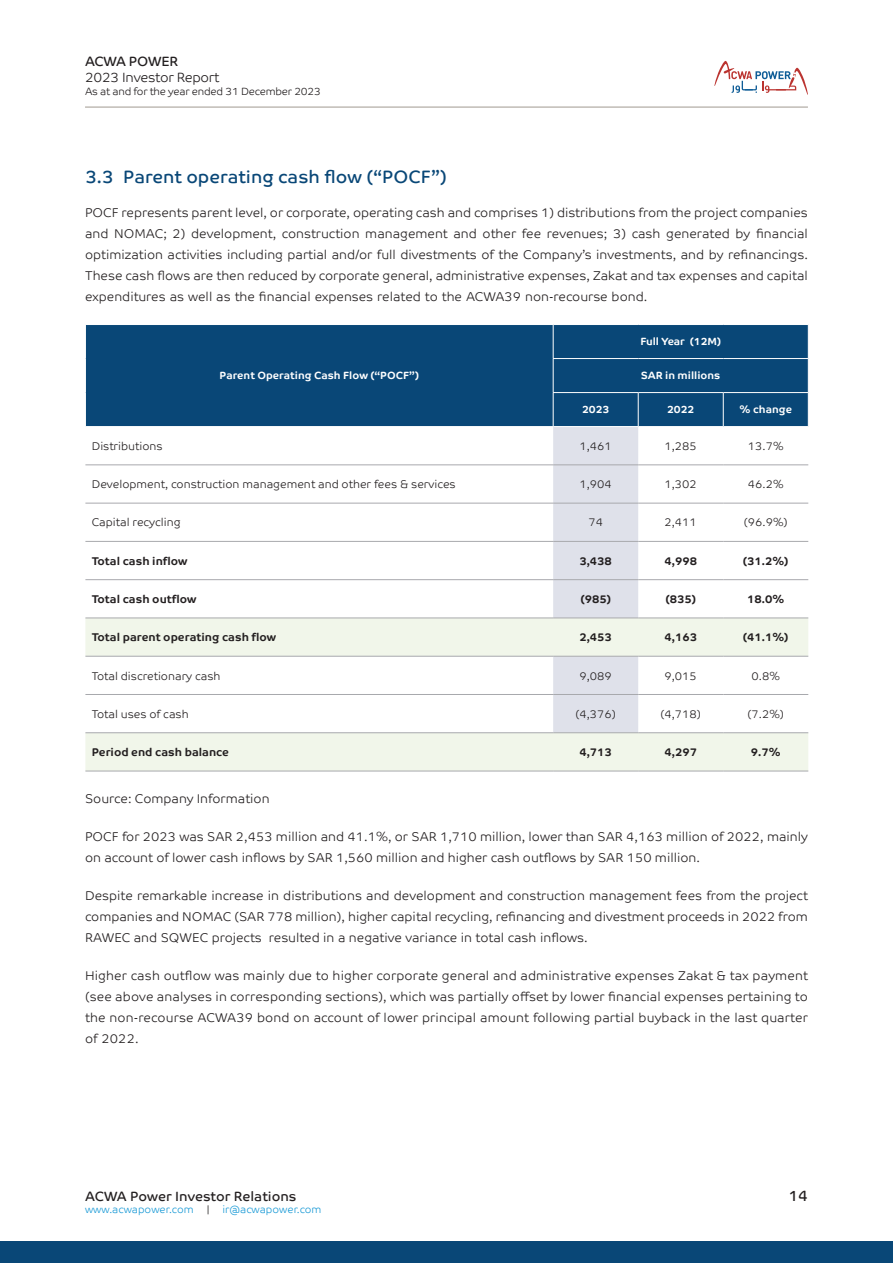
<style>
.page{position:relative;width:893px;height:1263px;background:#fff}
.page>*{position:absolute;margin:0;border:0;box-sizing:border-box;transform-origin:0 0}
.t1{font:18px "Co Text";color:#094777}
.t2{font:15px "Co Text";color:#231f20}
.t3{font:13.5px "Co Text";color:#231f20}
.t4{font:300 13.5px "Co Text";letter-spacing:-.02em;color:#231f20}
.t5{font:13.5px "Co Text";letter-spacing:-.02em;color:#231f20}
.body{font:300 12.75px/21px "Co Text";color:#231f20;text-align:justify}
.Body_Table{font:300 11.25px "Co Text";color:#231f20}
.Body_Table-2{font:700 11.25px "Co Text";color:#231f20}
.t6{font:700 10.5px "Co Text";color:#fff}
.t7{font:300 10.5px "Co Text";letter-spacing:-.02em;color:#231f20}
.t8{font:300 10.5px "Co Text";color:#1a9ad6}
.s1{color:#231f20}
</style>
<div class="page">
<svg style="left:714px;top:61px;width:94px;height:34px"></svg>
<hr style="left:85px;top:107px;width:723px;height:1px;background:#a09990">
<div style="left:0;top:1242px;width:893px;height:21px;background:#094777"></div>
<div style="left:86px;top:325px;width:722px;height:101px;background:#094777"></div>
<div style="left:553px;top:427px;width:85px;height:191px;background:#dfe1ea"></div>
<svg style="left:85px;top:619px;width:723px;height:152px;fill:#f1f6ea"></svg>
<hr style="left:638px;top:393px;width:1px;height:33px;background:#fff">
<hr style="left:723px;top:393px;width:1px;height:33px;background:#fff">
<hr style="left:553px;top:325px;width:1px;height:33px;background:#fff">
<hr style="left:553px;top:358px;width:85px;height:1px;background:#fff">
<hr style="left:553px;top:359px;width:1px;height:33px;background:#fff">
<hr style="left:638px;top:358px;width:85px;height:1px;background:#fff">
<hr style="left:723px;top:358px;width:86px;height:1px;background:#fff">
<hr style="left:553px;top:393px;width:1px;height:33px;background:#fff">
<hr style="left:85px;top:465px;width:468px;height:1px;background:#a8a9ad">
<hr style="left:638px;top:465px;width:85px;height:1px;background:#a8a9ad">
<hr style="left:723px;top:465px;width:85px;height:1px;background:#a8a9ad">
<hr style="left:85px;top:503px;width:468px;height:1px;background:#a8a9ad">
<hr style="left:638px;top:503px;width:85px;height:1px;background:#a8a9ad">
<hr style="left:723px;top:503px;width:85px;height:1px;background:#a8a9ad">
<hr style="left:85px;top:541px;width:468px;height:1px;background:#a8a9ad">
<hr style="left:638px;top:541px;width:85px;height:1px;background:#a8a9ad">
<hr style="left:723px;top:541px;width:85px;height:1px;background:#a8a9ad">
<hr style="left:85px;top:579px;width:468px;height:1px;background:#a8a9ad">
<hr style="left:638px;top:579px;width:85px;height:1px;background:#a8a9ad">
<hr style="left:723px;top:579px;width:85px;height:1px;background:#a8a9ad">
<hr style="left:85px;top:694px;width:468px;height:1px;background:#a8a9ad">
<hr style="left:638px;top:694px;width:85px;height:1px;background:#a8a9ad">
<hr style="left:723px;top:694px;width:85px;height:1px;background:#a8a9ad">
<hr style="left:553px;top:465px;width:85px;height:1px;background:#a8a9ad">
<hr style="left:553px;top:503px;width:85px;height:1px;background:#a8a9ad">
<hr style="left:553px;top:541px;width:85px;height:1px;background:#a8a9ad">
<hr style="left:553px;top:579px;width:85px;height:1px;background:#a8a9ad">
<hr style="left:553px;top:694px;width:85px;height:1px;background:#a8a9ad">
<hr style="left:553px;top:392px;width:85px;height:1px;background:#fff">
<hr style="left:638px;top:392px;width:85px;height:1px;background:#fff">
<hr style="left:723px;top:392px;width:86px;height:1px;background:#fff">
<hr style="left:85px;top:732px;width:468px;height:1px;background:#a8a9ad">
<hr style="left:553px;top:732px;width:85px;height:1px;background:#a8a9ad">
<hr style="left:638px;top:732px;width:85px;height:1px;background:#a8a9ad">
<hr style="left:723px;top:732px;width:85px;height:1px;background:#a8a9ad">
<hr style="left:85px;top:771px;width:468px;height:1px;background:#a8a9ad">
<hr style="left:553px;top:771px;width:85px;height:1px;background:#a8a9ad">
<hr style="left:638px;top:771px;width:85px;height:1px;background:#a8a9ad">
<hr style="left:723px;top:771px;width:85px;height:1px;background:#a8a9ad">
<hr style="left:85px;top:618px;width:468px;height:1px;background:#a8a9ad">
<hr style="left:553px;top:618px;width:85px;height:1px;background:#a8a9ad">
<hr style="left:638px;top:618px;width:85px;height:1px;background:#a8a9ad">
<hr style="left:723px;top:618px;width:85px;height:1px;background:#a8a9ad">
<hr style="left:85px;top:656px;width:468px;height:1px;background:#a8a9ad">
<hr style="left:553px;top:656px;width:85px;height:1px;background:#a8a9ad">
<hr style="left:638px;top:656px;width:85px;height:1px;background:#a8a9ad">
<hr style="left:723px;top:656px;width:85px;height:1px;background:#a8a9ad">
<p class="t5" style="left:85px;top:53px;width:95px">ACWA POWER</p>
<p class="t4" style="left:85px;top:69px;width:136px">2023 Investor Report</p>
<p class="t7" style="left:85px;top:85px;width:238px">As at and for the year ended 31 December 2023</p>
<h3 class="t1" style="left:85px;top:167px;width:363px">3.3 Parent operating cash flow (“POCF”)</h3>
<p class="body" style="left:85px;top:202px;width:724px">POCF represents parent level, or corporate, operating cash and comprises 1) distributions from the project companies and NOMAC; 2) development, construction management and other fee revenues; 3) cash generated by financial optimization activities including partial and/or full divestments of the Company’s investments, and by refinancings.<br>These cash flows are then reduced by corporate general, administrative expenses, Zakat and tax expenses and capital expenditures as well as the financial expenses related to the ACWA39 non-recourse bond.</p>
<p class="t6" style="left:220px;top:370px;width:201px">Parent Operating Cash Flow (“POCF”)</p>
<p class="t6" style="left:640px;top:336px;width:82px">Full Year (12M)</p>
<p class="t6" style="left:641px;top:370px;width:81px">SAR in millions</p>
<p class="t6" style="left:582px;top:404px;width:29px">2023</p>
<p class="t6" style="left:667px;top:404px;width:29px">2022</p>
<p class="t6" style="left:740px;top:404px;width:54px">% change</p>
<p class="Body_Table" style="left:92px;top:439px;width:72px">Distributions</p>
<p class="Body_Table" style="left:579px;top:439px;width:34px">1,461</p>
<p class="Body_Table" style="left:664px;top:439px;width:34px">1,285</p>
<p class="Body_Table" style="left:748px;top:439px;width:37px">13.7%</p>
<p class="Body_Table" style="left:92px;top:478px;width:365px">Development, construction management and other fees &amp; services</p>
<p class="Body_Table" style="left:579px;top:478px;width:34px">1,904</p>
<p class="Body_Table" style="left:664px;top:478px;width:34px">1,302</p>
<p class="Body_Table" style="left:748px;top:478px;width:37px">46.2%</p>
<p class="Body_Table" style="left:92px;top:516px;width:90px">Capital recycling</p>
<p class="Body_Table" style="left:588px;top:516px;width:16px">74</p>
<p class="Body_Table" style="left:664px;top:516px;width:34px">2,411</p>
<p class="Body_Table" style="left:744px;top:516px;width:45px">(96.9%)</p>
<p class="Body_Table-2" style="left:92px;top:554px;width:97px">Total cash inflow</p>
<p class="Body_Table-2" style="left:579px;top:554px;width:34px">3,438</p>
<p class="Body_Table-2" style="left:664px;top:554px;width:34px">4,998</p>
<p class="Body_Table-2" style="left:743px;top:554px;width:47px">(31.2%)</p>
<p class="Body_Table-2" style="left:92px;top:592px;width:106px">Total cash outflow</p>
<p class="Body_Table-2" style="left:580px;top:592px;width:32px">(985)</p>
<p class="Body_Table-2" style="left:665px;top:592px;width:32px">(835)</p>
<p class="Body_Table-2" style="left:747px;top:592px;width:39px">18.0%</p>
<p class="Body_Table-2" style="left:92px;top:631px;width:186px">Total parent operating cash flow</p>
<p class="Body_Table-2" style="left:579px;top:631px;width:34px">2,453</p>
<p class="Body_Table-2" style="left:664px;top:631px;width:34px">4,163</p>
<p class="Body_Table-2" style="left:743px;top:631px;width:47px">(41.1%)</p>
<p class="Body_Table" style="left:92px;top:669px;width:130px">Total discretionary cash</p>
<p class="Body_Table" style="left:579px;top:669px;width:34px">9,089</p>
<p class="Body_Table" style="left:664px;top:669px;width:34px">9,015</p>
<p class="Body_Table" style="left:752px;top:669px;width:30px">0.8%</p>
<p class="Body_Table" style="left:92px;top:707px;width:99px">Total uses of cash</p>
<p class="Body_Table" style="left:575px;top:707px;width:42px">(4,376)</p>
<p class="Body_Table" style="left:660px;top:707px;width:42px">(4,718)</p>
<p class="Body_Table" style="left:747px;top:707px;width:38px">(7.2%)</p>
<p class="Body_Table-2" style="left:92px;top:745px;width:139px">Period end cash balance</p>
<p class="Body_Table-2" style="left:579px;top:745px;width:34px">4,713</p>
<p class="Body_Table-2" style="left:664px;top:745px;width:34px">4,297</p>
<p class="Body_Table-2" style="left:751px;top:745px;width:31px">9.7%</p>
<p class="body" style="left:85px;top:788px;width:186px">Source: Company Information</p>
<p class="body" style="left:85px;top:826px;width:724px">POCF for 2023 was SAR 2,453 million and 41.1%, or SAR 1,710 million, lower than SAR 4,163 million of 2022, mainly on account of lower cash inflows by SAR 1,560 million and higher cash outflows by SAR 150 million.</p>
<p class="body" style="left:85px;top:885px;width:724px">Despite remarkable increase in distributions and development and construction management fees from the project companies and NOMAC (SAR 778 million), higher capital recycling, refinancing and divestment proceeds in 2022 from RAWEC and SQWEC projects resulted in a negative variance in total cash inflows.</p>
<p class="body" style="left:85px;top:965px;width:724px">Higher cash outflow was mainly due to higher corporate general and administrative expenses Zakat &amp; tax payment (see above analyses in corresponding sections), which was partially offset by lower financial expenses pertaining to the non-recourse ACWA39 bond on account of lower principal amount following partial buyback in the last quarter of 2022.</p>
<p class="t3" style="left:85px;top:1188px;width:213px">ACWA Power Investor Relations</p>
<p class="t8" style="left:85px;top:1203px;width:238px">www.acwapower.com <span class="s1">|</span> ir@acwapower.com</p>
<p class="t2" style="left:788px;top:1186px;width:21px">14</p>
</div>
